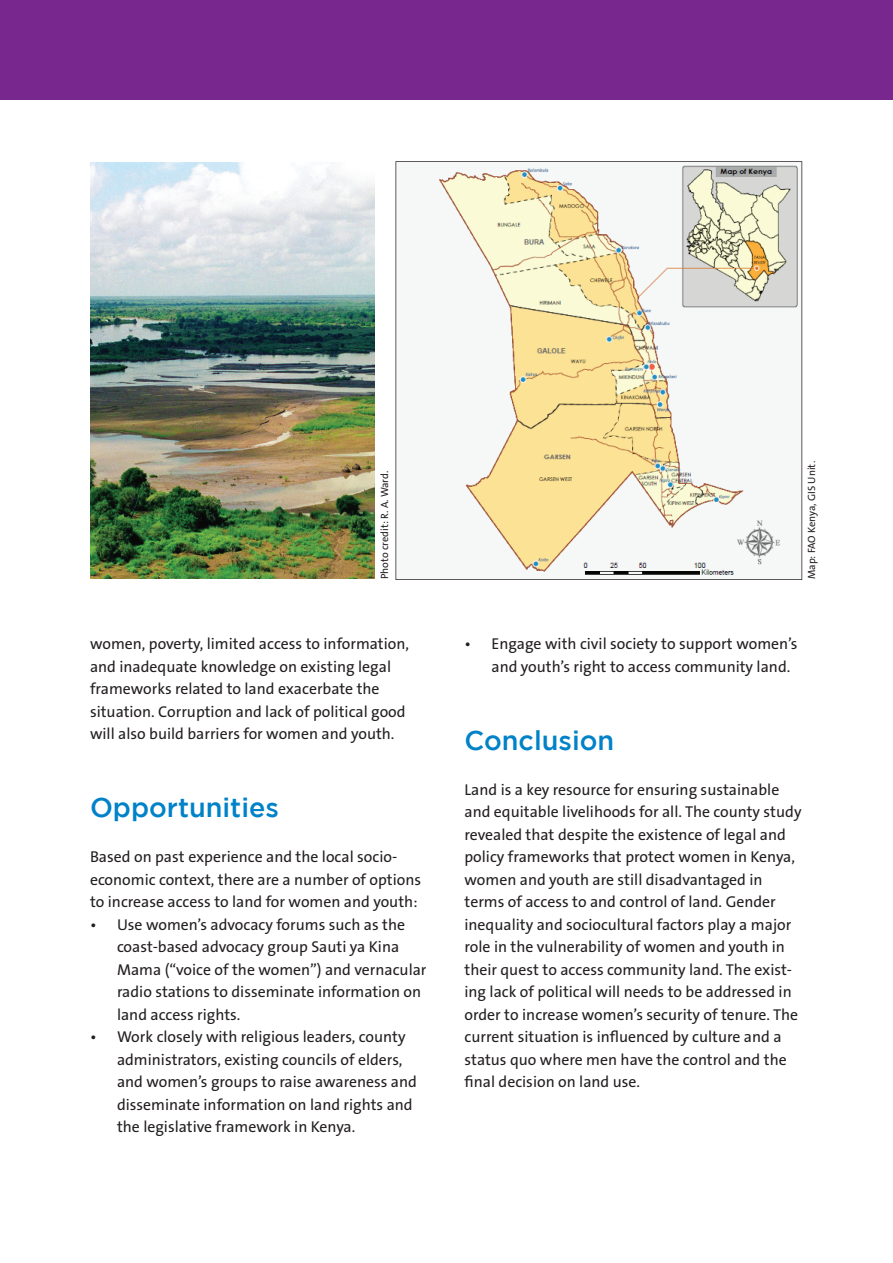
<style>
.page{position:relative;width:893px;height:1263px;background:#fff}
.page>*{position:absolute;margin:0;border:0;box-sizing:border-box;transform-origin:0 0}
.t1{font:500 27px "Gotham";color:#0082c8}
.t2{font:15.75px/22.5px "The Sans B5 Plain";color:#231f20}
.t3{font:10.5px "The Sans B5 Plain";color:#231f20}
</style>
<div class="page">
<img style="left:395px;top:161px;width:408px;height:419px">
<img style="left:90px;top:162px;width:285px;height:417px">
<div style="left:0;top:0;width:893px;height:100px;background:#77278d"></div>
<p class="t3" style="left:379px;top:579px;width:110px;rotate:-90deg">Photo credit: R. A. Ward.</p>
<p class="t3" style="left:806px;top:579px;width:120px;rotate:-90deg">Map: FAO Kenya, GIS Unit.</p>
<p class="t2" style="left:90px;top:633px;width:321px">women, poverty, limited access to information, and inadequate knowledge on existing legal frameworks related to land exacerbate the situation. Corruption and lack of political good will also build barriers for women and youth.</p>
<h1 class="t1" style="left:90px;top:792px;width:190px">Opportunities</h1>
<p class="t2" style="left:90px;top:846px;width:333px">Based on past experience and the local socio&shy;economic context, there are a number of options to increase access to land for women and youth:</p>
<p class="t2" style="left:117px;top:914px;width:311px;text-indent:-27px">• Use women’s advocacy forums such as the coast-based advocacy group Sauti ya Kina Mama (“voice of the women”) and vernacular radio stations to disseminate information on land access rights.</p>
<p class="t2" style="left:117px;top:1026px;width:301px;text-indent:-27px">• Work closely with religious leaders, county administrators, existing councils of elders, and women’s groups to raise awareness and disseminate information on land rights and the legislative framework in Kenya.</p>
<p class="t2" style="left:491px;top:633px;width:308px;text-indent:-27px">• Engage with civil society to support women’s and youth’s right to access community land.</p>
<h1 class="t1" style="left:464px;top:725px;width:151px">Conclusion</h1>
<p class="t2" style="left:464px;top:779px;width:339px">Land is a key resource for ensuring sustainable and equitable livelihoods for all. The county study revealed that despite the existence of legal and policy frameworks that protect women in Kenya, women and youth are still disadvantaged in terms of access to and control of land. Gender inequality and sociocultural factors play a major role in the vulnerability of women and youth in their quest to access community land. The exist&shy;ing lack of political will needs to be addressed in order to increase women’s security of tenure. The current situation is influenced by culture and a status quo where men have the control and the final decision on land use.</p>
</div>
